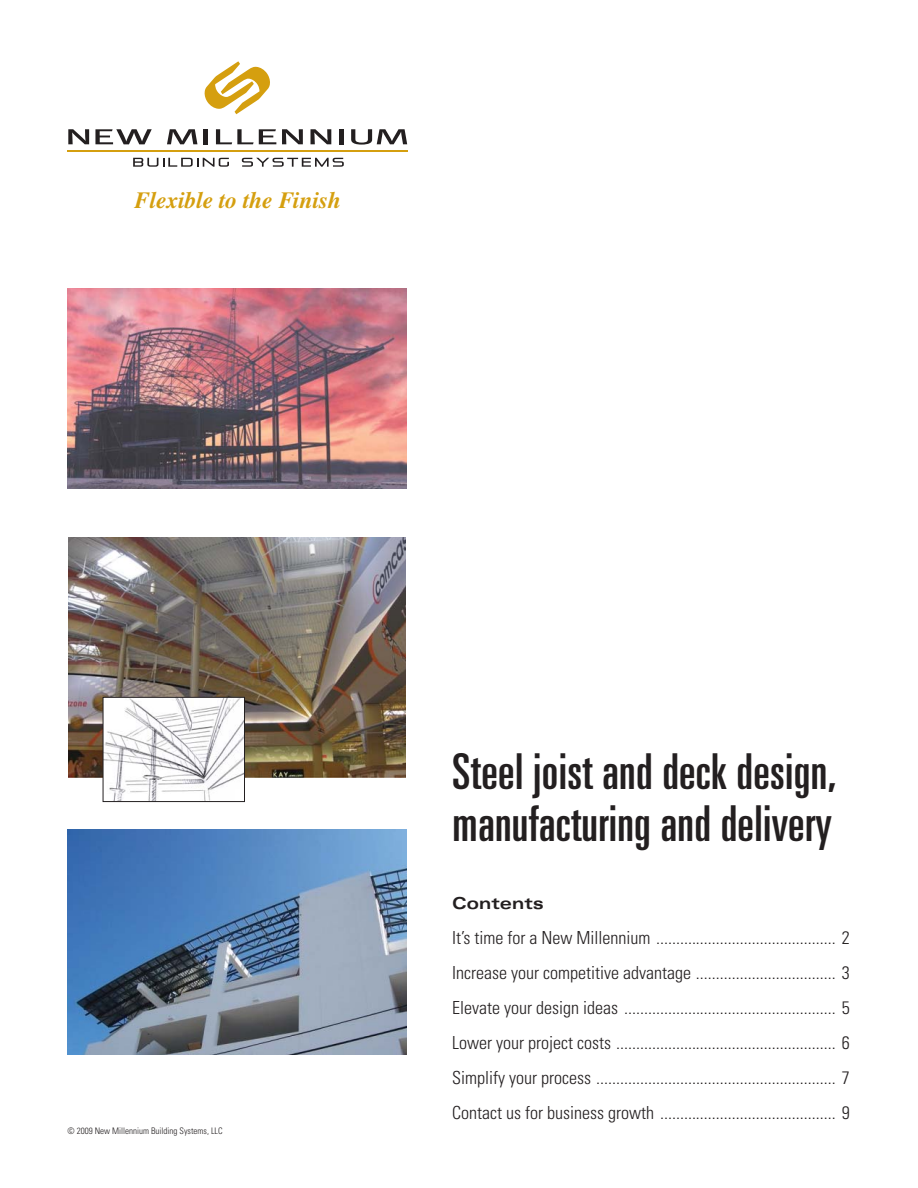
<style>
.page{position:relative;width:918px;height:1188px;background:#fff}
.page>*{position:absolute;margin:0;border:0;box-sizing:border-box;transform-origin:0 0}
.t1{font:ultra-condensed 49.5px/52.5px "Univers";letter-spacing:.005em;color:#231f20}
.t2{font:italic 700 23.25px "Times";color:#d59f0f}
.t3{font:300 condensed 18px/35.1px "Univers";color:#231f20;text-align:justify}
.t4{font:700 expanded 16.5px "Univers";color:#231f20}
.t5{font:300 condensed 9px "Univers";color:#231f20}
</style>
<div class="page">
<svg style="left:133px;top:158px;width:96px;height:9px"></svg>
<svg style="left:242px;top:158px;width:102px;height:9px"></svg>
<svg style="left:68px;top:129px;width:21px;height:15px"></svg>
<svg style="left:95px;top:129px;width:57px;height:15px"></svg>
<svg style="left:167px;top:129px;width:30px;height:15px"></svg>
<hr style="left:204px;top:129px;width:4px;height:15px;background:#231f20">
<svg style="left:216px;top:129px;width:60px;height:15px"></svg>
<svg style="left:282px;top:129px;width:21px;height:15px"></svg>
<svg style="left:311px;top:129px;width:20px;height:15px"></svg>
<div style="left:339px;top:129px;width:5px;height:15px;background:#231f20"></div>
<svg style="left:351px;top:129px;width:56px;height:16px"></svg>
<hr style="left:67px;top:150px;width:341px;height:2px;background:#d59f0f">
<svg style="left:204px;top:61px;width:66px;height:53px"></svg>
<img style="left:68px;top:288px;width:338px;height:200px">
<img style="left:69px;top:537px;width:336px;height:241px">
<img style="left:105px;top:699px;width:138px;height:101px">
<div style="left:103px;top:697px;width:142px;height:105px;border:1px solid #231f20"></div>
<img style="left:68px;top:829px;width:339px;height:226px">
<p class="t2" style="left:134px;top:192px;width:208px">Flexible to the Finish</p>
<p class="t5" style="left:68px;top:1128px;width:157px">© 2009 New Millennium Building Systems, LLC</p>
<h1 class="t1" style="left:452px;top:749px;width:386px">Steel joist and deck design, manufacturing and delivery</h1>
<p class="t4" style="left:452px;top:897px;width:93px">Contents</p>
<p class="t3" style="left:452px;top:922px;width:399px">It’s time for a New Millennium ............................................. 2<br>Increase your competitive advantage ................................... 3<br>Elevate your design ideas ..................................................... 5<br>Lower your project costs ....................................................... 6<br>Simplify your process ............................................................ 7<br>Contact us for business growth ............................................ 9</p>
</div>
